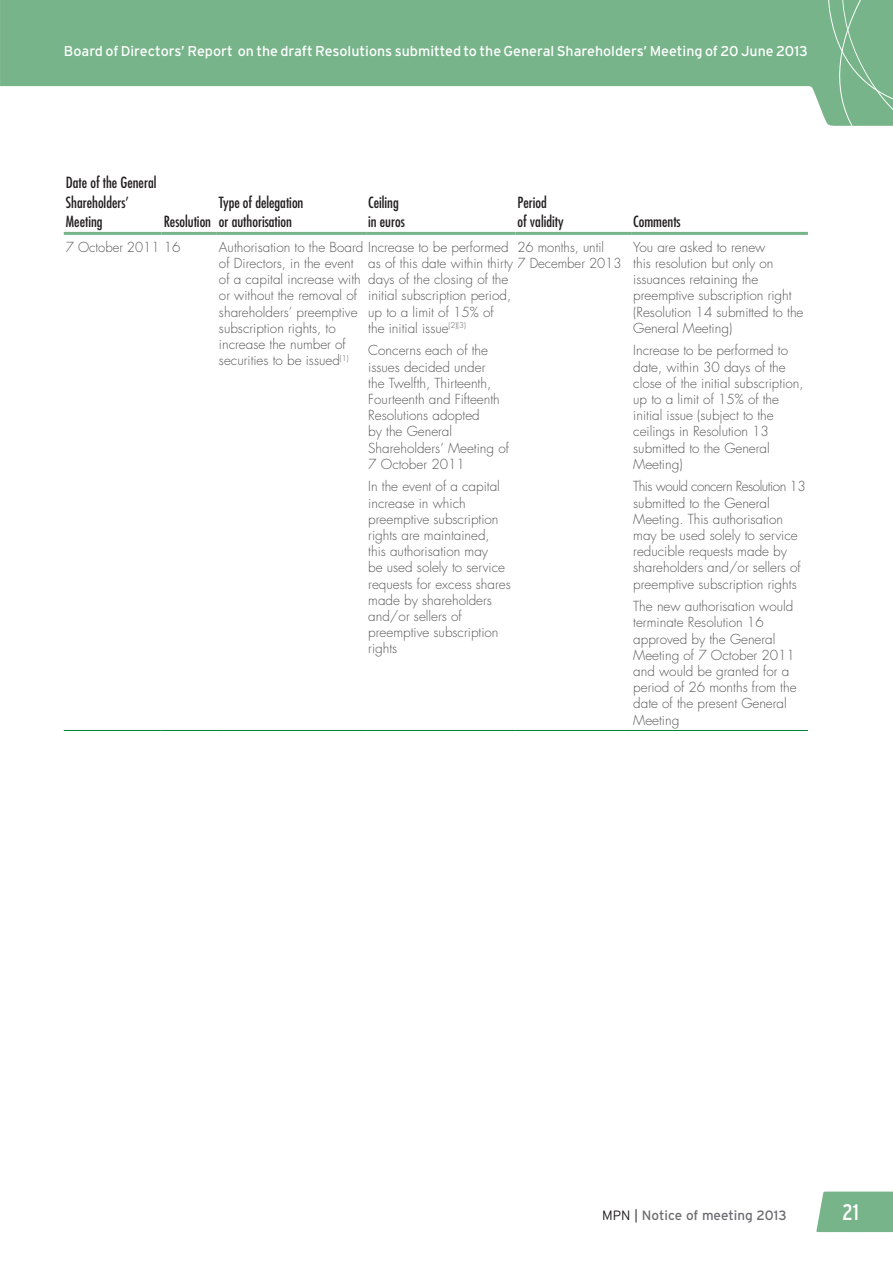
<style>
.page{position:relative;width:893px;height:1263px;background:#fff}
.page>*{position:absolute;margin:0;border:0;box-sizing:border-box;transform-origin:0 0}
.t1{font:condensed 22.5px "Interstate";color:#fff}
.tab_header{font:condensed 15px/19.5px "Futura Std";color:#231f20}
.Variable_droite{font:14.25px "Interstate";color:#fff}
.tab_stub_normal{font:300 13.5px/16.2px "Futura Std";color:#57585a}
.t2{font:13.5px "Interstate";color:#6c6d70}
.s1{font-weight:300;color:#231f20}
</style>
<div class="page">
<svg style="left:816px;top:1191px;width:77px;height:42px;background:#82ba93"></svg>
<div style="left:0;top:0;width:797px;height:87px;background:#77b48a"></div>
<svg style="left:797px;top:0;width:96px;height:126px;background:#85bc96"></svg>
<hr style="left:64px;top:730px;width:98px;height:1px;background:#00843d">
<hr style="left:162px;top:730px;width:55px;height:1px;background:#00843d">
<hr style="left:217px;top:730px;width:149px;height:1px;background:#00843d">
<hr style="left:366px;top:730px;width:149px;height:1px;background:#00843d">
<hr style="left:515px;top:730px;width:116px;height:1px;background:#00843d">
<hr style="left:631px;top:730px;width:177px;height:1px;background:#00843d">
<hr style="left:64px;top:232px;width:98px;height:3px;background:#77b48a">
<hr style="left:162px;top:232px;width:55px;height:3px;background:#77b48a">
<hr style="left:217px;top:232px;width:149px;height:3px;background:#77b48a">
<hr style="left:366px;top:232px;width:149px;height:3px;background:#77b48a">
<hr style="left:515px;top:232px;width:116px;height:3px;background:#77b48a">
<hr style="left:631px;top:232px;width:177px;height:3px;background:#77b48a">
<p class="Variable_droite" style="left:64px;top:43px;width:745px">Board of Directors’ Report on the draft Resolutions submitted to the General Shareholders’ Meeting of 20 June 2013</p>
<p class="tab_header" style="left:66px;top:173px;width:92px">Date of the General<br>Shareholders’<br>Meeting</p>
<p class="tab_header" style="left:164px;top:212px;width:49px">Resolution</p>
<p class="tab_header" style="left:219px;top:193px;width:86px">Type of delegation or authorisation</p>
<p class="tab_header" style="left:368px;top:193px;width:38px">Ceiling in euros</p>
<p class="tab_header" style="left:517px;top:193px;width:48px">Period<br>of validity</p>
<p class="tab_header" style="left:633px;top:212px;width:49px">Comments</p>
<p class="tab_stub_normal" style="left:66px;top:239px;width:116px">7 October 2011 16</p>
<p class="tab_stub_normal" style="left:219px;top:239px;width:291px">Authorisation to the Board Increase to be performed of Directors, in the event<br>of a capital increase with<br>or without the removal of<br>shareholders’ preemptive<br>subscription rights, to<br>increase the number of<br>securities to be issued<sup>(1)</sup></p>
<p class="tab_stub_normal" style="left:517px;top:239px;width:88px">26 months, until</p>
<p class="tab_stub_normal" style="left:633px;top:239px;width:172px">You are asked to renew<br>this resolution but only on issuances retaining the preemptive subscription right (Resolution 14 submitted to the<br>General Meeting)</p>
<p class="tab_stub_normal" style="left:633px;top:343px;width:172px">Increase to be performed to date, within 30 days of the close of the initial subscription, up to a limit of 15% of the initial issue (subject to the ceilings in Resolution 13 submitted to the General<br>Meeting)</p>
<p class="tab_stub_normal" style="left:633px;top:479px;width:174px">This would concern Resolution 13 submitted to the General<br>Meeting. This authorisation may be used solely to service reducible requests made by shareholders and/or sellers of preemptive subscription rights</p>
<p class="tab_stub_normal" style="left:633px;top:598px;width:165px">The new authorisation would terminate Resolution 16 approved by the General<br>Meeting of 7 October 2011 and would be granted for a period of 26 months from the date of the present General<br>Meeting</p>
<p class="tab_stub_normal" style="left:368px;top:255px;width:255px">as of this date within thirty 7 December 2013 days of the closing of the<br>initial subscription period,<br>up to a limit of 15% of<br>the initial issue<sup>(2)(3)</sup></p>
<p class="tab_stub_normal" style="left:368px;top:343px;width:142px">Concerns each of the issues decided under<br>the Twelfth, Thirteenth,<br>Fourteenth and Fifteenth<br>Resolutions adopted<br>by the General<br>Shareholders’ Meeting of<br>7 October 2011</p>
<p class="tab_stub_normal" style="left:368px;top:479px;width:144px">In the event of a capital increase in which preemptive subscription rights are maintained,<br>this authorisation may<br>be used solely to service requests for excess shares made by shareholders and/or sellers of preemptive subscription rights</p>
<p class="t2" style="left:602px;top:1207px;width:186px"><span class="s1">MPN |</span> Notice of meeting 2013</p>
<h1 class="t1" style="left:842px;top:1199px;width:18px">21</h1>
</div>
